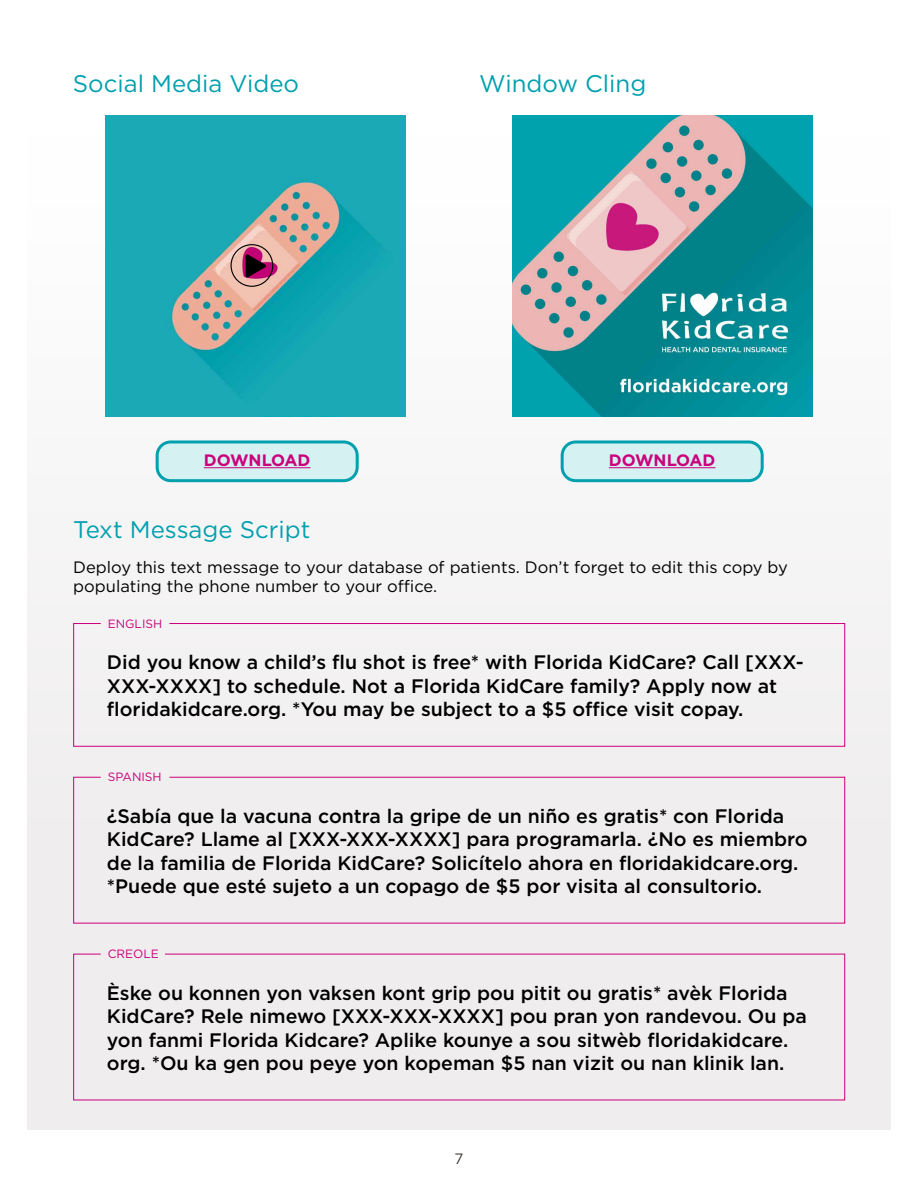
<style>
.page{position:relative;width:918px;height:1188px;background:#fff}
.page>*{position:absolute;margin:0;border:0;box-sizing:border-box;transform-origin:0 0}
.t1{font:24px "Gotham";color:#00a0af}
.t2{font:500 19.5px/23.4px "Gotham";color:#000}
.t3{font:16.5px/19.8px "Gotham";color:#000}
.t4{font:700 16.5px "Gotham";color:#cb007b}
.t5{font:15px "Gotham";color:#423c3a}
.t6{font:12px "Gotham";color:#cb007b}
</style>
<div class="page">
<div style="left:27px;top:135px;width:864px;height:995px;background:#f6f5f5"></div>
<img style="left:106px;top:116px;width:300px;height:300px">
<svg style="left:246px;top:254px;width:20px;height:24px"></svg>
<div style="left:231px;top:244px;width:42px;height:43px;border:1px solid #000;border-radius:50%"></div>
<div style="left:562px;top:442px;width:200px;height:39px;background:#d6f1f2;border-radius:14px"></div>
<div style="left:561px;top:440px;width:203px;height:42px;border:3px solid #00a0af;border-radius:14px"></div>
<hr style="left:609px;top:467px;width:106px;height:1px;background:#cb007b">
<div style="left:157px;top:442px;width:200px;height:39px;background:#d6f1f2;border-radius:14px"></div>
<div style="left:156px;top:440px;width:203px;height:42px;border:3px solid #00a0af;border-radius:14px"></div>
<hr style="left:204px;top:467px;width:106px;height:1px;background:#cb007b">
<img style="left:512px;top:116px;width:301px;height:300px">
<svg style="left:73px;top:623px;width:772px;height:124px"></svg>
<svg style="left:73px;top:776px;width:772px;height:148px"></svg>
<svg style="left:73px;top:953px;width:772px;height:148px"></svg>
<p class="t1" style="left:73px;top:68px;width:228px">Social Media Video</p>
<p class="t1" style="left:479px;top:68px;width:169px">Window Cling</p>
<p class="t4" style="left:204px;top:449px;width:108px">DOWNLOAD</p>
<p class="t4" style="left:609px;top:449px;width:108px">DOWNLOAD</p>
<p class="t1" style="left:73px;top:514px;width:239px">Text Message Script</p>
<p class="t3" style="left:73px;top:557px;width:716px">Deploy this text message to your database of patients. Don’t forget to edit this copy by populating the phone number to your office.</p>
<p class="t6" style="left:108px;top:616px;width:56px">ENGLISH</p>
<p class="t2" style="left:107px;top:651px;width:698px">Did you know a child’s flu shot is free* with Florida KidCare? Call [XXX-<br>XXX-XXXX] to schedule. Not a Florida KidCare family? Apply now at floridakidcare.org. *You may be subject to a $5 office visit copay.</p>
<p class="t6" style="left:108px;top:770px;width:56px">SPANISH</p>
<p class="t2" style="left:107px;top:804px;width:702px">¿Sabía que la vacuna contra la gripe de un niño es gratis* con Florida KidCare? Llame al [XXX-XXX-XXXX] para programarla. ¿No es miembro de la familia de Florida KidCare? Solicítelo ahora en floridakidcare.org. *Puede que esté sujeto a un copago de $5 por visita al consultorio.</p>
<p class="t6" style="left:108px;top:946px;width:53px">CREOLE</p>
<p class="t2" style="left:107px;top:981px;width:702px">Èske ou konnen yon vaksen kont grip pou pitit ou gratis* avèk Florida KidCare? Rele nimewo [XXX-XXX-XXXX] pou pran yon randevou. Ou pa yon fanmi Florida Kidcare? Aplike kounye a sou sitwèb floridakidcare. org. *Ou ka gen pou peye yon kopeman $5 nan vizit ou nan klinik lan.</p>
<p class="t5" style="left:454px;top:1149px;width:10px">7</p>
</div>
